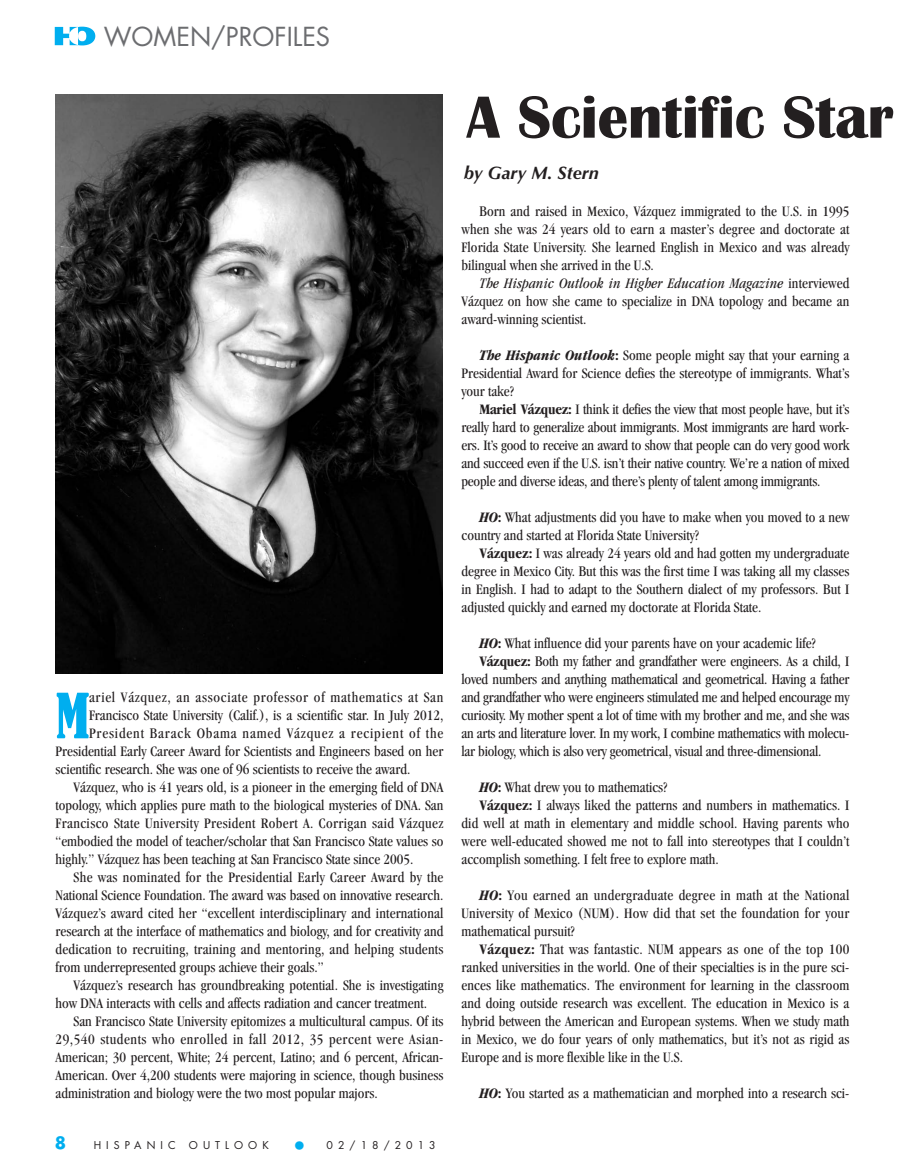
<style>
.page{position:relative;width:905px;height:1175px;background:#fff}
.page>*{position:absolute;margin:0;border:0;box-sizing:border-box;transform-origin:0 0}
.t1{font:700 61.5px "Britannic";letter-spacing:-.005em;color:#231f20}
.t2{font:condensed 57.9px "Bernard";color:#00aeef}
.t3{font:25.5px "Futura";color:#6c6d70}
.t4{font:italic 700 18px "Optima";color:#231f20}
.t5{font:700 16.5px "Futura";color:#00aeef}
.t6{font:condensed 15px/18px "Garamond";color:#231f20;text-align:justify}
.t7{font:condensed 15px "Garamond";letter-spacing:.025em;color:#231f20}
.t8{font:condensed 15px "Garamond";letter-spacing:.035em;color:#231f20}
.t9{font:condensed 15px "Garamond";letter-spacing:.02em;color:#231f20}
.t10{font:condensed 15px "Garamond";letter-spacing:.045em;color:#231f20}
.t11{font:condensed 15px "Garamond";letter-spacing:.055em;color:#231f20}
.t12{font:10.5px "Futura";letter-spacing:.48em;color:#231f20}
.s1{font-size:22.5px;color:#00aeef}
.s2{font-style:italic}
.s3{font-weight:700;font-style:italic}
.s4{font-weight:700}
</style>
<div class="page">
<svg style="left:55px;top:27px;width:40px;height:18px"></svg>
<img style="left:55px;top:95px;width:387px;height:578px">
<h3 class="t3" style="left:104px;top:25px;width:228px">WOMEN/PROFILES</h3>
<h2 class="t2" style="left:56px;top:684px;width:35px">M</h2>
<p class="t10" style="left:89px;top:692px;width:356px">ariel Vázquez, an associate professor of mathematics at San</p>
<p class="t6" style="left:89px;top:707px;width:356px">Francisco State University (Calif.), is a scientific star. In July 2012,</p>
<p class="t11" style="left:89px;top:728px;width:356px">President Barack Obama named Vázquez a recipient of the</p>
<p class="t6" style="left:55px;top:743px;width:389px">Presidential Early Career Award for Scientists and Engineers based on her</p>
<p class="t6" style="left:55px;top:761px;width:356px">scientific research. She was one of 96 scientists to receive the award.</p>
<p class="t6" style="left:73px;top:779px;width:371px">Vázquez, who is 41 years old, is a pioneer in the emerging field of DNA</p>
<p class="t6" style="left:55px;top:797px;width:389px">topology, which applies pure math to the biological mysteries of DNA. San</p>
<p class="t7" style="left:56px;top:818px;width:389px">Francisco State University President Robert A. Corrigan said Vázquez</p>
<p class="t6" style="left:56px;top:833px;width:389px">“embodied the model of teacher/scholar that San Francisco State values so</p>
<p class="t6" style="left:56px;top:851px;width:359px">highly.” Vázquez has been teaching at San Francisco State since 2005.</p>
<p class="t9" style="left:74px;top:872px;width:371px">She was nominated for the Presidential Early Career Award by the</p>
<p class="t6" style="left:56px;top:887px;width:389px">National Science Foundation. The award was based on innovative research.</p>
<p class="t6" style="left:56px;top:905px;width:389px">Vázquez’s award cited her “excellent interdisciplinary and international</p>
<p class="t6" style="left:55px;top:923px;width:389px">research at the interface of mathematics and biology, and for creativity and</p>
<p class="t6" style="left:55px;top:941px;width:389px">dedication to recruiting, training and mentoring, and helping students</p>
<p class="t6" style="left:55px;top:959px;width:270px">from underrepresented groups achieve their goals.”</p>
<p class="t6" style="left:73px;top:977px;width:371px">Vázquez’s research has groundbreaking potential. She is investigating</p>
<p class="t6" style="left:55px;top:995px;width:373px">how DNA interacts with cells and affects radiation and cancer treatment.</p>
<p class="t6" style="left:73px;top:1013px;width:371px">San Francisco State University epitomizes a multicultural campus. Of its</p>
<p class="t8" style="left:55px;top:1034px;width:389px">29,540 students who enrolled in fall 2012, 35 percent were Asian-</p>
<p class="t6" style="left:55px;top:1049px;width:389px">American; 30 percent, White; 24 percent, Latino; and 6 percent, African-</p>
<p class="t6" style="left:55px;top:1067px;width:389px">American. Over 4,200 students were majoring in science, though business</p>
<p class="t6" style="left:55px;top:1085px;width:324px">administration and biology were the two most popular majors.</p>
<p class="t5" style="left:55px;top:1135px;width:13px">8</p>
<p class="t12" style="left:94px;top:1140px;width:83px">HISPANIC</p>
<p class="t12" style="left:189px;top:1140px;width:248px">OUTLOOK <span class="s1">•</span> 02/18/2013</p>
<h1 class="t1" style="left:466px;top:80px;width:428px">A Scientific Star</h1>
<p class="t4" style="left:464px;top:162px;width:136px">by Gary M. Stern</p>
<p class="t6" style="left:461px;top:203px;width:389px;text-indent:18px">Born and raised in Mexico, Vázquez immigrated to the U.S. in 1995 when she was 24 years old to earn a master’s degree and doctorate at Florida State University. She learned English in Mexico and was already bilingual when she arrived in the U.S.</p>
<p class="t6" style="left:461px;top:275px;width:389px;text-indent:18px"><span class="s2">The Hispanic Outlook in Higher Education Magazine</span> interviewed Vázquez on how she came to specialize in DNA topology and became an award-winning scientist.</p>
<p class="t6" style="left:461px;top:347px;width:389px;text-indent:18px"><span class="s3">The Hispanic Outlook</span><span class="s4">:</span> Some people might say that your earning a Presidential Award for Science defies the stereotype of immigrants. What’s your take?</p>
<p class="t6" style="left:461px;top:401px;width:389px;text-indent:18px"><span class="s4">Mariel Vázquez:</span> I think it defies the view that most people have, but it’s really hard to generalize about immigrants. Most immigrants are hard work&shy;ers. It’s good to receive an award to show that people can do very good work and succeed even if the U.S. isn’t their native country. We’re a nation of mixed people and diverse ideas, and there’s plenty of talent among immigrants.</p>
<p class="t6" style="left:461px;top:509px;width:389px;text-indent:18px"><span class="s3">HO</span><span class="s4">:</span> What adjustments did you have to make when you moved to a new country and started at Florida State University?</p>
<p class="t6" style="left:461px;top:545px;width:389px;text-indent:18px"><span class="s4">Vázquez:</span> I was already 24 years old and had gotten my undergraduate degree in Mexico City. But this was the first time I was taking all my classes in English. I had to adapt to the Southern dialect of my professors. But I adjusted quickly and earned my doctorate at Florida State.</p>
<p class="t6" style="left:479px;top:635px;width:337px"><span class="s3">HO</span><span class="s4">:</span> What influence did your parents have on your academic life?</p>
<p class="t6" style="left:479px;top:653px;width:371px"><span class="s4">Vázquez:</span> Both my father and grandfather were engineers. As a child, I</p>
<p class="t6" style="left:461px;top:671px;width:389px">loved numbers and anything mathematical and geometrical. Having a father</p>
<p class="t6" style="left:461px;top:689px;width:389px">and grandfather who were engineers stimulated me and helped encourage my</p>
<p class="t6" style="left:461px;top:707px;width:389px">curiosity. My mother spent a lot of time with my brother and me, and she was</p>
<p class="t6" style="left:461px;top:725px;width:389px">an arts and literature lover. In my work, I combine mathematics with molecu-</p>
<p class="t6" style="left:461px;top:743px;width:361px">lar biology, which is also very geometrical, visual and three-dimensional.</p>
<p class="t6" style="left:479px;top:779px;width:189px"><span class="s3">HO</span><span class="s4">:</span> What drew you to mathematics?</p>
<p class="t6" style="left:479px;top:797px;width:371px"><span class="s4">Vázquez:</span> I always liked the patterns and numbers in mathematics. I</p>
<p class="t6" style="left:461px;top:815px;width:389px">did well at math in elementary and middle school. Having parents who</p>
<p class="t6" style="left:461px;top:833px;width:389px">were well-educated showed me not to fall into stereotypes that I couldn’t</p>
<p class="t6" style="left:461px;top:851px;width:259px">accomplish something. I felt free to explore math.</p>
<p class="t6" style="left:461px;top:887px;width:389px;text-indent:18px"><span class="s3">HO</span><span class="s4">:</span> You earned an undergraduate degree in math at the National University of Mexico (NUM). How did that set the foundation for your mathematical pursuit?</p>
<p class="t6" style="left:461px;top:941px;width:389px;text-indent:18px"><span class="s4">Vázquez:</span> That was fantastic. NUM appears as one of the top 100 ranked universities in the world. One of their specialties is in the pure sci&shy;ences like mathematics. The environment for learning in the classroom and doing outside research was excellent. The education in Mexico is a hybrid between the American and European systems. When we study math in Mexico, we do four years of only mathematics, but it’s not as rigid as Europe and is more flexible like in the U.S.</p>
<p class="t6" style="left:479px;top:1085px;width:371px"><span class="s3">HO</span><span class="s4">:</span> You started as a mathematician and morphed into a research sci-</p>
</div>
